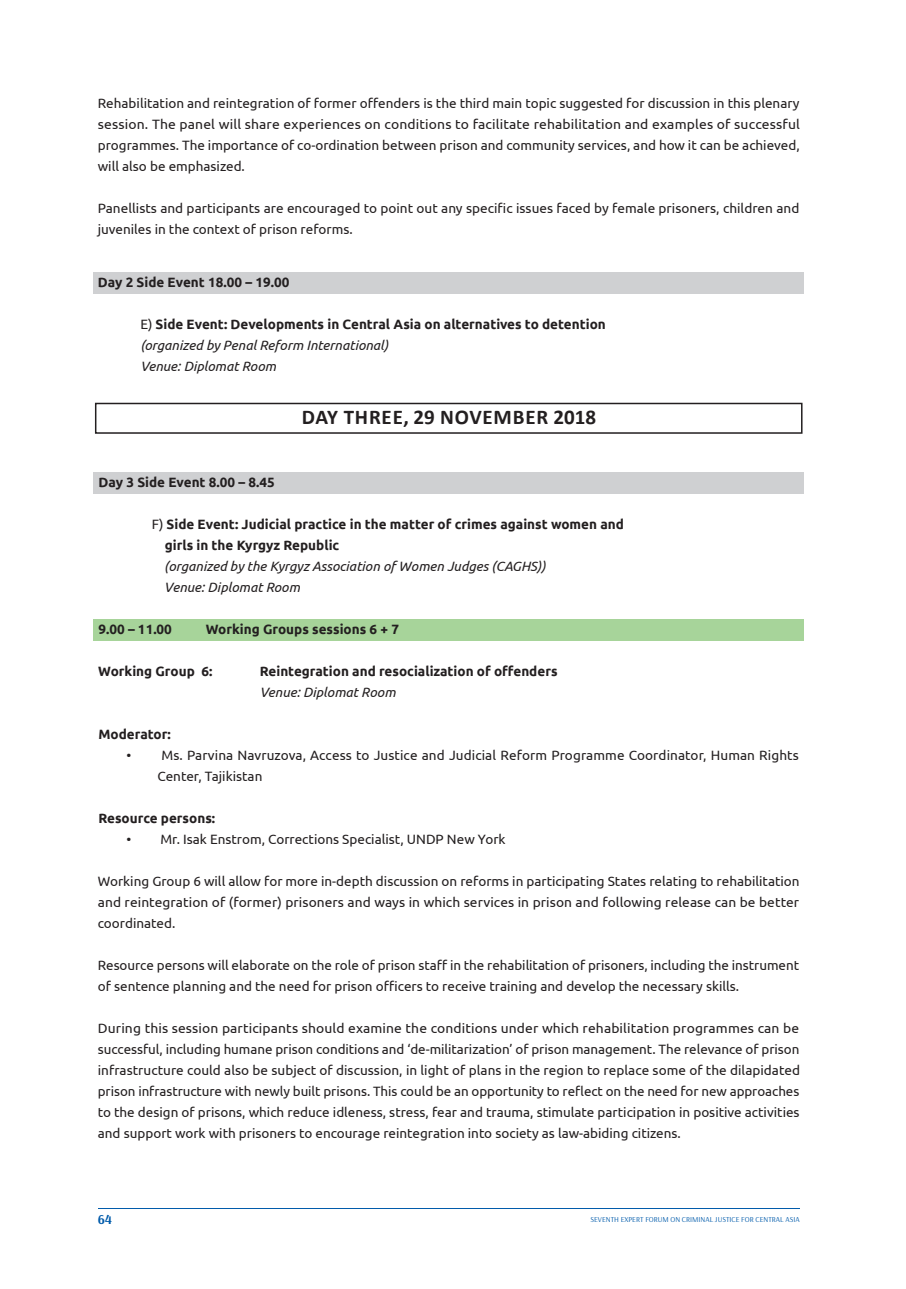
<style>
.page{position:relative;width:906px;height:1289px;background:#fff}
.page>*{position:absolute;margin:0;border:0;box-sizing:border-box;transform-origin:0 0}
.Оглавление{font:700 21px "Calibri";letter-spacing:.04em;color:#231f20}
.Основной_текст{font:13.5px/21px "Ubuntu";color:#231f20;text-align:justify}
.Основной_текст-2{font:700 13.5px "Ubuntu";color:#231f20}
.Основной_текст-3{font:italic 13.5px "Ubuntu";color:#231f20}
.t1{font:700 13.5px "Arsenal";color:#015bab}
.t2{font:7.5px "Arsenal";color:#015bab}
.s1{font-weight:400}
</style>
<div class="page">
<hr style="left:98px;top:1208px;width:701px;height:1px;background:#015bab">
<div style="left:94px;top:272px;width:710px;height:22px;background:#cfd0d2"></div>
<div style="left:95px;top:403px;width:707px;height:31px;border:2px solid #231f20"></div>
<div style="left:94px;top:472px;width:710px;height:21px;background:#cfd0d2"></div>
<div style="left:94px;top:619px;width:710px;height:21px;background:#a7d49a"></div>
<p class="Основной_текст" style="left:98px;top:93px;width:703px">Rehabilitation and reintegration of former offenders is the third main topic suggested for discussion in this plenary session. The panel will share experiences on conditions to facilitate rehabilitation and examples of successful programmes. The importance of co-ordination between prison and community services, and how it can be achieved, will also be emphasized.</p>
<p class="Основной_текст" style="left:98px;top:198px;width:703px">Panellists and participants are encouraged to point out any specific issues faced by female prisoners, children and juveniles in the context of prison reforms.</p>
<p class="Основной_текст-2" style="left:98px;top:274px;width:193px">Day 2 Side Event 18.00 – 19.00</p>
<p class="Основной_текст-2" style="left:140px;top:316px;width:467px"><span class="s1">E)</span> Side Event: Developments in Central Asia on alternatives to detention</p>
<p class="Основной_текст-3" style="left:140px;top:337px;width:249px">(organized by Penal Reform International)</p>
<p class="Основной_текст-3" style="left:140px;top:358px;width:137px">Venue: Diplomat Room</p>
<p class="Оглавление" style="left:302px;top:401px;width:296px">DAY THREE, 29 NOVEMBER 2018</p>
<p class="Основной_текст-2" style="left:99px;top:473px;width:178px">Day 3 Side Event 8.00 – 8.45</p>
<p class="Основной_текст-2" style="left:152px;top:515px;width:473px"><span class="s1">F)</span> Side Event: Judicial practice in the matter of crimes against women and</p>
<p class="Основной_текст-2" style="left:165px;top:536px;width:176px">girls in the Kyrgyz Republic</p>
<p class="Основной_текст-3" style="left:164px;top:557px;width:383px">(organized by the Kyrgyz Association of Women Judges (CAGHS))</p>
<p class="Основной_текст-3" style="left:164px;top:578px;width:137px">Venue: Diplomat Room</p>
<p class="Основной_текст-2" style="left:98px;top:620px;width:75px">9.00 – 11.00</p>
<p class="Основной_текст-2" style="left:206px;top:620px;width:195px">Working Groups sessions 6 + 7</p>
<p class="Основной_текст-2" style="left:98px;top:662px;width:115px">Working Group 6:</p>
<p class="Основной_текст-2" style="left:260px;top:662px;width:299px">Reintegration and resocialization of offenders</p>
<p class="Основной_текст-3" style="left:260px;top:683px;width:137px">Venue: Diplomat Room</p>
<p class="Основной_текст-2" style="left:98px;top:725px;width:74px">Moderator:</p>
<p class="Основной_текст" style="left:158px;top:744px;width:642px;text-indent:-31px">• Ms. Parvina Navruzova, Access to Justice and Judicial Reform Programme Coordinator, Human Rights<br>Center, Tajikistan</p>
<p class="Основной_текст-2" style="left:99px;top:809px;width:118px">Resource persons:</p>
<p class="Основной_текст" style="left:126px;top:828px;width:380px">• Mr. Isak Enstrom, Corrections Specialist, UNDP New York</p>
<p class="Основной_текст" style="left:98px;top:870px;width:703px">Working Group 6 will allow for more in-depth discussion on reforms in participating States relating to rehabilitation and reintegration of (former) prisoners and ways in which services in prison and following release can be better coordinated.</p>
<p class="Основной_текст" style="left:98px;top:954px;width:702px">Resource persons will elaborate on the role of prison staff in the rehabilitation of prisoners, including the instrument of sentence planning and the need for prison officers to receive training and develop the necessary skills.</p>
<p class="Основной_текст" style="left:98px;top:1017px;width:703px">During this session participants should examine the conditions under which rehabilitation programmes can be successful, including humane prison conditions and ‘de-militarization’ of prison management. The relevance of prison infrastructure could also be subject of discussion, in light of plans in the region to replace some of the dilapidated prison infrastructure with newly built prisons. This could be an opportunity to reflect on the need for new approaches to the design of prisons, which reduce idleness, stress, fear and trauma, stimulate participation in positive activities and support work with prisoners to encourage reintegration into society as law-abiding citizens.</p>
<p class="t1" style="left:98px;top:1209px;width:16px">64</p>
<p class="t2" style="left:590px;top:1214px;width:211px">SEVENTH EXPERT FORUM ON CRIMINAL JUSTICE FOR CENTRAL ASIA</p>
</div>
